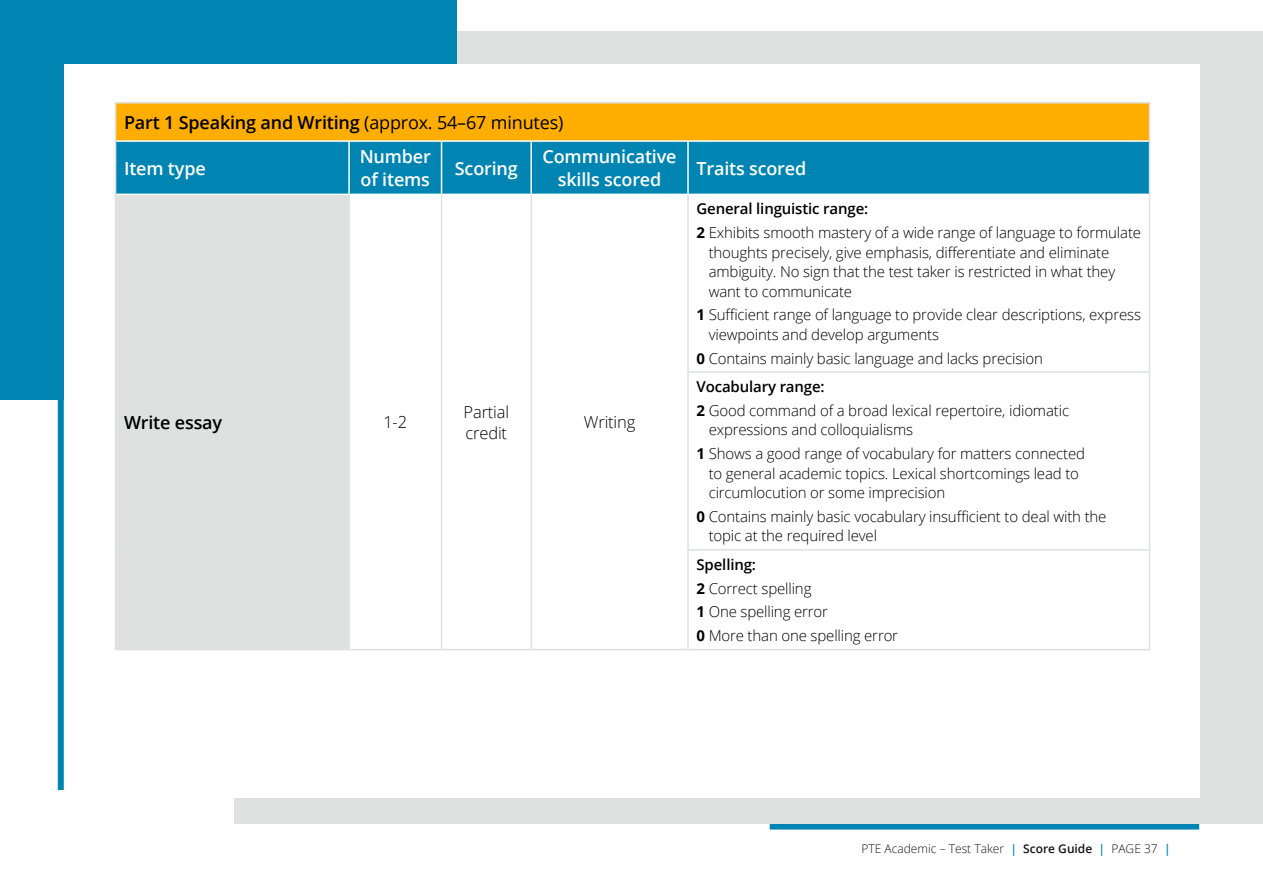
<style>
.page{position:relative;width:1263px;height:893px;background:#fff}
.page>*{position:absolute;margin:0;border:0;box-sizing:border-box;transform-origin:0 0}
.t1{font:600 18px/22.5px "Open Sans";letter-spacing:-.01em;color:#fff}
.t2{font:600 18px "Open Sans";letter-spacing:-.01em;color:#000}
.t3{font:300 16.5px/21px "Open Sans";letter-spacing:-.01em;color:#000}
.t4{font:300 15px/19.5px "Open Sans";letter-spacing:-.01em;color:#000}
.t5{font:300 12px "Open Sans";color:#151515}
.s1{font-weight:400}
.s2{font-weight:600}
.s3{font-weight:700}
.s4{font-weight:600;color:#0085b2}
</style>
<div class="page">
<div style="left:234px;top:31px;width:1029px;height:33px;background:#dfe1e1"></div>
<div style="left:770px;top:823px;width:429px;height:6px;background:#0085b2"></div>
<div style="left:1199px;top:31px;width:64px;height:792px;background:#dfe1e1"></div>
<div style="left:0;top:0;width:456px;height:64px;background:#0085b2"></div>
<div style="left:58px;top:56px;width:6px;height:734px;background:#0085b2"></div>
<div style="left:0;top:0;width:64px;height:400px;background:#0085b2"></div>
<div style="left:234px;top:797px;width:1029px;height:26px;background:#dfe1e1"></div>
<div style="left:116px;top:103px;width:1033px;height:38px;background:#ffae00"></div>
<div style="left:116px;top:142px;width:1033px;height:52px;background:#0085b2"></div>
<div style="left:116px;top:194px;width:233px;height:456px;background:#dfe1e1"></div>
<hr style="left:1149px;top:373px;width:1px;height:176px;background:#dfe1e1">
<hr style="left:687px;top:549px;width:463px;height:2px;background:#dfe1e1">
<hr style="left:1149px;top:551px;width:1px;height:98px;background:#dfe1e1">
<hr style="left:688px;top:649px;width:462px;height:1px;background:#dfe1e1">
<hr style="left:1149px;top:104px;width:1px;height:37px;background:#dfe1e1">
<hr style="left:1149px;top:141px;width:1px;height:53px;background:#dfe1e1">
<hr style="left:349px;top:649px;width:92px;height:1px;background:#dfe1e1">
<hr style="left:115px;top:102px;width:234px;height:2px;background:#dfe1e1">
<hr style="left:115px;top:104px;width:1px;height:37px;background:#dfe1e1">
<hr style="left:349px;top:102px;width:92px;height:2px;background:#dfe1e1">
<hr style="left:441px;top:102px;width:90px;height:2px;background:#dfe1e1">
<hr style="left:531px;top:102px;width:157px;height:2px;background:#dfe1e1">
<hr style="left:688px;top:102px;width:462px;height:2px;background:#dfe1e1">
<hr style="left:441px;top:195px;width:1px;height:177px;background:#dfe1e1">
<hr style="left:441px;top:372px;width:1px;height:178px;background:#dfe1e1">
<hr style="left:441px;top:550px;width:1px;height:99px;background:#dfe1e1">
<hr style="left:441px;top:649px;width:90px;height:1px;background:#dfe1e1">
<hr style="left:530px;top:195px;width:2px;height:177px;background:#dfe1e1">
<hr style="left:530px;top:372px;width:2px;height:178px;background:#dfe1e1">
<hr style="left:687px;top:373px;width:2px;height:176px;background:#dfe1e1">
<hr style="left:530px;top:550px;width:2px;height:99px;background:#dfe1e1">
<hr style="left:687px;top:551px;width:2px;height:98px;background:#dfe1e1">
<hr style="left:531px;top:649px;width:157px;height:1px;background:#dfe1e1">
<hr style="left:687px;top:195px;width:2px;height:176px;background:#dfe1e1">
<hr style="left:1149px;top:194px;width:1px;height:177px;background:#dfe1e1">
<hr style="left:687px;top:371px;width:463px;height:2px;background:#dfe1e1">
<hr style="left:349px;top:140px;width:92px;height:2px;background:#fff">
<hr style="left:441px;top:140px;width:90px;height:2px;background:#fff">
<hr style="left:441px;top:142px;width:1px;height:52px;background:#fff">
<hr style="left:531px;top:140px;width:157px;height:2px;background:#fff">
<hr style="left:530px;top:142px;width:2px;height:52px;background:#fff">
<hr style="left:688px;top:140px;width:461px;height:2px;background:#fff">
<hr style="left:687px;top:142px;width:2px;height:52px;background:#fff">
<hr style="left:116px;top:140px;width:233px;height:2px;background:#fff">
<hr style="left:348px;top:142px;width:2px;height:52px;background:#fff">
<hr style="left:115px;top:141px;width:1px;height:53px;background:#dfe1e1">
<hr style="left:116px;top:194px;width:233px;height:1px;background:#fff">
<hr style="left:115px;top:194px;width:1px;height:178px;background:#dfe1e1">
<hr style="left:348px;top:195px;width:2px;height:177px;background:#dfe1e1">
<hr style="left:115px;top:372px;width:1px;height:178px;background:#dfe1e1">
<hr style="left:348px;top:372px;width:2px;height:178px;background:#dfe1e1">
<hr style="left:115px;top:550px;width:1px;height:99px;background:#dfe1e1">
<hr style="left:348px;top:550px;width:2px;height:99px;background:#dfe1e1">
<hr style="left:115px;top:649px;width:234px;height:1px;background:#dfe1e1">
<p class="t2" style="left:124px;top:110px;width:441px">Part 1 Speaking and Writing <span class="s1">(approx. 54–67 minutes)</span></p>
<p class="t1" style="left:124px;top:156px;width:83px">Item type</p>
<p class="t1" style="left:360px;top:145px;width:73px">Number of items</p>
<p class="t1" style="left:455px;top:156px;width:64px">Scoring</p>
<p class="t1" style="left:543px;top:145px;width:135px;text-align:center">Communicative skills scored</p>
<p class="t1" style="left:696px;top:156px;width:111px">Traits scored</p>
<p class="t2" style="left:124px;top:410px;width:100px">Write essay</p>
<p class="t3" style="left:383px;top:411px;width:25px">1-2</p>
<p class="t3" style="left:464px;top:401px;width:47px">Partial credit</p>
<p class="t3" style="left:584px;top:411px;width:53px">Writing</p>
<p class="t4" style="left:696px;top:197px;width:446px;line-height:23.7px"><span class="s2">General linguistic range:<br></span><span class="s3">2</span> Exhibits smooth mastery of a wide range of language to formulate</p>
<p class="t4" style="left:709px;top:242px;width:408px">thoughts precisely, give emphasis, differentiate and eliminate ambiguity. No sign that the test taker is restricted in what they want to communicate</p>
<p class="t4" style="left:709px;top:305px;width:434px;text-indent:-12px"><span class="s3">1</span> Sufficient range of language to provide clear descriptions, express viewpoints and develop arguments</p>
<p class="t4" style="left:696px;top:343px;width:348px;line-height:28.5px"><span class="s3">0</span> Contains mainly basic language and lacks precision<br><span class="s2">Vocabulary range:</span></p>
<p class="t4" style="left:709px;top:400px;width:362px;text-indent:-12px"><span class="s3">2</span> Good command of a broad lexical repertoire, idiomatic expressions and colloquialisms</p>
<p class="t4" style="left:709px;top:443px;width:378px;text-indent:-12px"><span class="s3">1</span> Shows a good range of vocabulary for matters connected to general academic topics. Lexical shortcomings lead to circumlocution or some imprecision</p>
<p class="t4" style="left:709px;top:506px;width:399px;text-indent:-12px"><span class="s3">0</span> Contains mainly basic vocabulary insufficient to deal with the topic at the required level</p>
<p class="t4" style="left:696px;top:552px;width:203px;line-height:23.7px"><span class="s2">Spelling:<br></span><span class="s3">2</span> Correct spelling<br><span class="s3">1</span> One spelling error<br><span class="s3">0</span> More than one spelling error</p>
<p class="t5" style="left:861px;top:841px;width:311px">PTE Academic – Test Taker <span class="s4">|</span> <span class="s2">Score Guide</span> <span class="s4">|</span> PAGE 37 <span class="s4">|</span></p>
</div>
